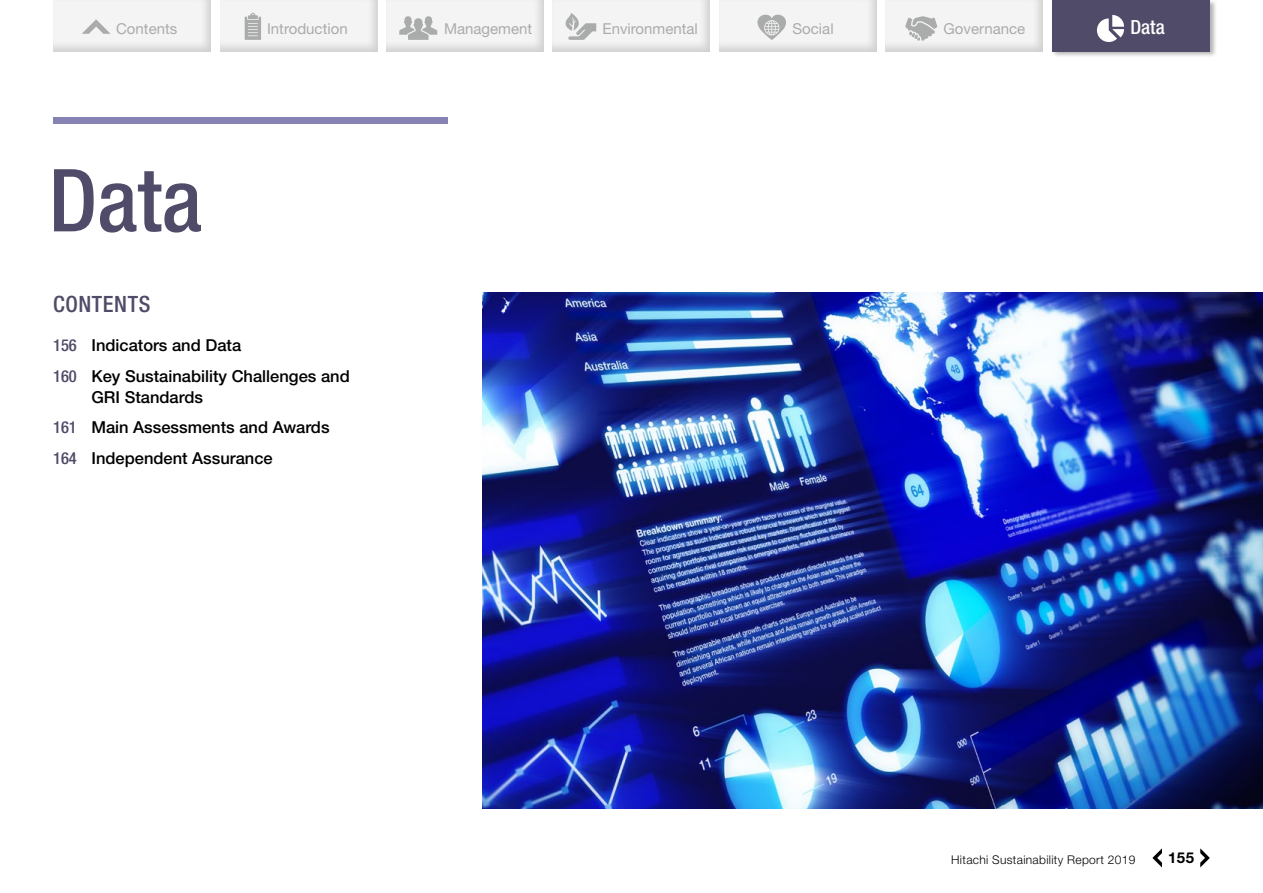
<style>
.page{position:relative;width:1263px;height:893px;background:#fff}
.page>*{position:absolute;margin:0;border:0;box-sizing:border-box;transform-origin:0 0}
.t1{font:500 condensed 87px "Helvetica Neue LT Std";color:#504b69}
.t2{font:500 condensed 22.5px "Helvetica Neue LT Std";letter-spacing:.025em;color:#504b69}
.t3{font:500 condensed 19.5px "Helvetica Neue LT Std";color:#fff}
.t4{font:500 16.5px/30.8px "Helvetica Neue LT Std";color:#000}
.t5{font:15px "Helvetica Neue LT Std";color:#aaabab}
.t6{font:700 15px "Helvetica Neue LT Std";color:#000}
.t7{font:300 12px "Helvetica Neue LT Std";letter-spacing:.025em;color:#000}
.s1{font-stretch:condensed;color:#504b69}
</style>
<div class="page">
<img style="left:483px;top:293px;width:780px;height:516px">
<div style="left:53px;top:118px;width:395px;height:6px;background:#8682b4"></div>
<svg style="left:1200px;top:848px;width:10px;height:19px"></svg>
<svg style="left:1152px;top:848px;width:10px;height:19px"></svg>
<div style="left:39px;top:0;width:185px;height:52px;background:#000;opacity:.15"></div>
<svg style="left:82px;top:19px;width:29px;height:15px"></svg>
<div style="left:206px;top:0;width:184px;height:52px;background:#000;opacity:.15"></div>
<svg style="left:245px;top:13px;width:16px;height:27px"></svg>
<div style="left:372px;top:0;width:184px;height:52px;background:#000;opacity:.15"></div>
<svg style="left:399px;top:16px;width:38px;height:24px"></svg>
<div style="left:871px;top:0;width:185px;height:52px;background:#000;opacity:.15"></div>
<svg style="left:905px;top:16px;width:32px;height:25px"></svg>
<div style="left:538px;top:0;width:185px;height:52px;background:#000;opacity:.15"></div>
<svg style="left:565px;top:13px;width:31px;height:27px"></svg>
<div style="left:1051px;top:0;width:166px;height:58px;background:#000;opacity:.3"></div>
<div style="left:1052px;top:0;width:158px;height:51px;background:#504b69"></div>
<svg style="left:1097px;top:15px;width:27px;height:27px"></svg>
<div style="left:705px;top:0;width:184px;height:52px;background:#000;opacity:.15"></div>
<svg style="left:757px;top:15px;width:29px;height:25px"></svg>
<p class="t5" style="left:116px;top:20px;width:63px">Contents</p>
<p class="t5" style="left:267px;top:20px;width:82px">Introduction</p>
<p class="t5" style="left:444px;top:20px;width:90px">Management</p>
<p class="t5" style="left:602px;top:20px;width:97px">Environmental</p>
<p class="t5" style="left:792px;top:20px;width:43px">Social</p>
<p class="t5" style="left:943px;top:20px;width:83px">Governance</p>
<p class="t3" style="left:1130px;top:15px;width:36px">Data</p>
<h1 class="t1" style="left:49px;top:149px;width:155px">Data</h1>
<h2 class="t2" style="left:53px;top:290px;width:99px">CONTENTS</h2>
<p class="t4" style="left:53px;top:329px;width:298px"><span class="s1">156</span> Indicators and Data<br><span class="s1">160</span> Key Sustainability Challenges and</p>
<p class="t4" style="left:53px;top:381px;width:278px;text-indent:38px">GRI Standards<br><span class="s1">161</span> Main Assessments and Awards<br><span class="s1">164</span> Independent Assurance</p>
<p class="t7" style="left:951px;top:852px;width:186px">Hitachi Sustainability Report 2019</p>
<p class="t6" style="left:1168px;top:848px;width:27px">155</p>
</div>
